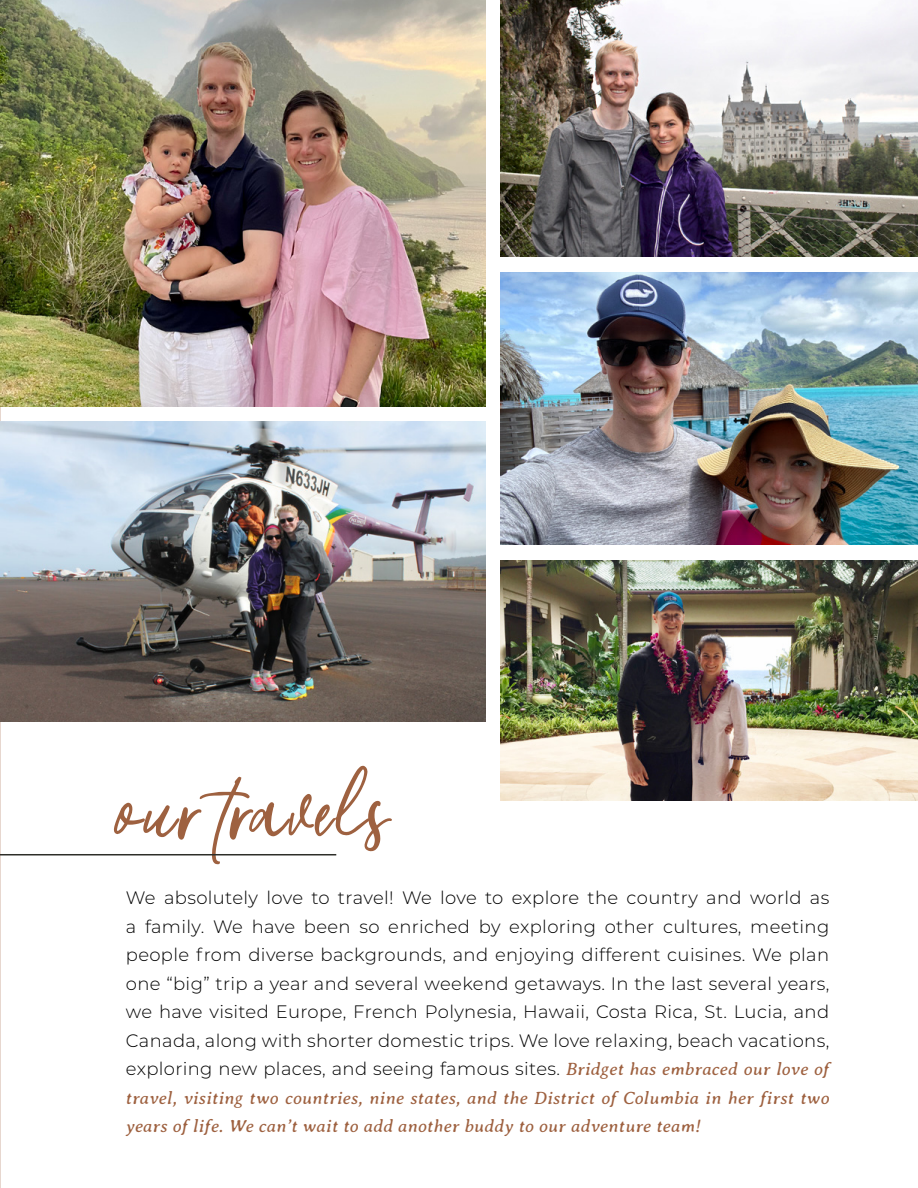
<style>
.page{position:relative;width:918px;height:1188px;background:#fff}
.page>*{position:absolute;margin:0;border:0;box-sizing:border-box;transform-origin:0 0}
.t1{font:120px "Sandstone";letter-spacing:.015em;color:#9e6140}
.t2{font:300 18px/28.5px "Montserrat";letter-spacing:.02em;color:#000;text-align:justify}
.t3{font:italic 18px/28.5px "Averia Serif Libre";letter-spacing:.02em;color:#9e6140}
.s1{font-family:"Averia Serif Libre";font-weight:400;font-style:italic;color:#9e6140}
</style>
<div class="page">
<img style="left:0;top:422px;width:485px;height:300px">
<img style="left:500px;top:561px;width:418px;height:239px">
<img style="left:500px;top:273px;width:418px;height:272px">
<img style="left:500px;top:0;width:418px;height:256px">
<img style="left:0;top:0;width:485px;height:407px">
<hr style="left:0;top:854px;width:336px;height:1px;background:#2d2e29">
<h1 class="t1" style="left:117px;top:749px;width:274px">our travels</h1>
<p class="t2" style="left:126px;top:883px;width:705px">We absolutely love to travel! We love to explore the country and world as a family. We have been so enriched by exploring other cultures, meeting people from diverse backgrounds, and enjoying different cuisines. We plan one “big” trip a year and several weekend getaways. In the last several years, we have visited Europe, French Polynesia, Hawaii, Costa Rica, St. Lucia, and Canada, along with shorter domestic trips. We love relaxing, beach vacations, exploring new places, and seeing famous sites. <span class="s1">Bridget has embraced our love of</span></p>
<p class="t3" style="left:126px;top:1083px;width:705px">travel, visiting two countries, nine states, and the District of Columbia in her first two years of life. We can’t wait to add another buddy to our adventure team!</p>
</div>
